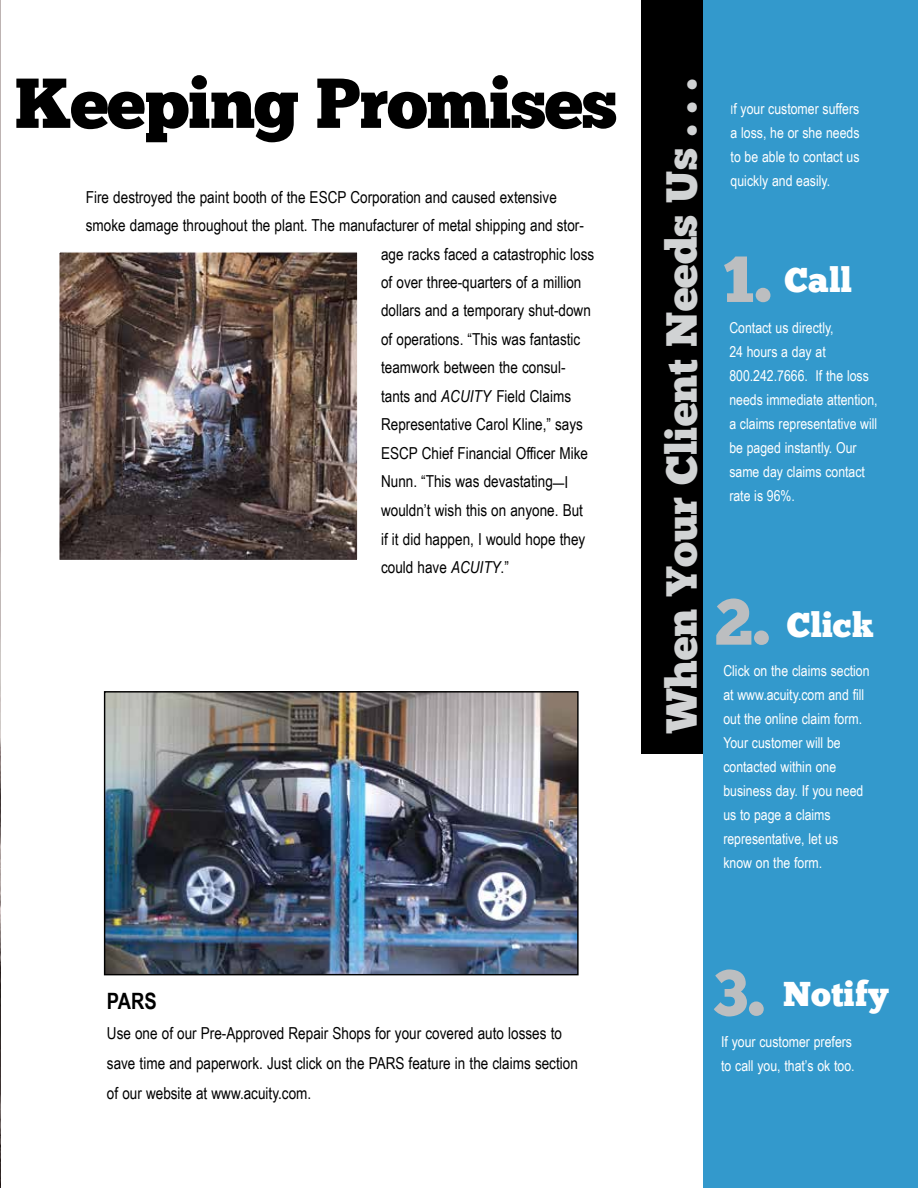
<style>
.page{position:relative;width:918px;height:1188px;background:#fff}
.page>*{position:absolute;margin:0;border:0;box-sizing:border-box;transform-origin:0 0}
.t1{font:70.5px "Chunk Five";letter-spacing:-.02em;color:#000}
.t2{font:65.1px "Chunk Five";color:#bcbec0}
.t3{font:43.5px "Chunk Five";color:#d1d3d4}
.t4{font:34.5px "Chunk Five";color:#fff}
.t5{font:700 22.5px "Arial Narrow";color:#000}
.t6{font:16.5px/28.5px "Arial Narrow";color:#000}
.t7{font:15px/24px "Arial Narrow";color:#fff}
.s1{font-style:italic}
.s2{font-size:15px}
.s3{font-size:12px}
.s4{font-size:65.1px;color:#bcbec0}
</style>
<div class="page">
<div style="left:642px;top:0;width:276px;height:753px;background:#000"></div>
<div style="left:704px;top:0;width:214px;height:1188px;background:#39c"></div>
<img style="left:0;top:0;width:1px;height:1188px">
<img style="left:61px;top:254px;width:295px;height:304px">
<div style="left:58px;top:251px;width:301px;height:310px;border:2px solid #fff"></div>
<img style="left:106px;top:693px;width:471px;height:280px">
<div style="left:104px;top:691px;width:475px;height:284px;border:1px solid #000"></div>
<h1 class="t1" style="left:15px;top:61px;width:604px">Keeping Promises</h1>
<p class="t6" style="left:86px;top:182px;width:473px">Fire destroyed the paint booth of the ESCP Corporation and caused extensive</p>
<p class="t6" style="left:86px;top:210px;width:500px">smoke damage throughout the plant. The manufacturer of metal shipping and stor-</p>
<p class="t6" style="left:381px;top:239px;width:215px">age racks faced a catastrophic loss</p>
<p class="t6" style="left:381px;top:267px;width:202px">of over three-quarters of a million</p>
<p class="t6" style="left:381px;top:296px;width:211px">dollars and a temporary shut-down</p>
<p class="t6" style="left:381px;top:324px;width:201px">of operations. “This was fantastic</p>
<p class="t6" style="left:381px;top:353px;width:186px">teamwork between the consul-</p>
<p class="t6" style="left:381px;top:381px;width:79px">tants and <span class="s1">ACUITY</span></p>
<p class="t6" style="left:381px;top:381px;width:209px;text-indent:115px">Field Claims<br>Representative Carol Kline,” says<br>ESCP Chief Financial Officer Mike<br>Nunn. “This was devastating<span class="s2">—</span>I wouldn’t wish this on anyone. But if it did happen, I would hope they could have <span class="s1">ACUITY</span></p>
<p class="t6" style="left:501px;top:552px;width:10px">.”</p>
<h3 class="t5" style="left:107px;top:984px;width:51px">PARS</h3>
<p class="t6" style="left:107px;top:1018px;width:472px;line-height:30px">Use one of our Pre-Approved Repair Shops for your covered auto losses to save time and paperwork. Just click on the PARS feature in the claims section of our website at www.acuity.com.</p>
<h3 class="t3" style="left:656px;top:733px;width:656px;rotate:-90deg">When Your Client Needs Us . . .</h3>
<p class="t7" style="left:731px;top:97px;width:130px;text-align:justify"><span class="s3">I</span>f your customer suffers a loss, he or she needs to be able to contact us quickly and easily.</p>
<h2 class="t2" style="left:722px;top:240px;width:51px">1.</h2>
<p class="t7" style="left:729px;top:315px;width:150px">Contact us directly,<br>24 hours a day at<br>800.242.7666. If the loss needs immediate attention, a claims representative will be paged instantly. Our same day claims contact rate is 96%.</p>
<h3 class="t4" style="left:785px;top:260px;width:69px">Call</h3>
<h3 class="t4" style="left:715px;top:605px;width:161px"><span class="s4">2.</span> Click</h3>
<p class="t7" style="left:723px;top:658px;width:148px">Click on the claims section at www.acuity.com and fill out the online claim form.<br>Your customer will be contacted within one business day. If you need us to page a claims representative, let us know on the form.</p>
<h2 class="t2" style="left:713px;top:954px;width:53px">3.</h2>
<p class="t7" style="left:721px;top:1029px;width:135px">If your customer prefers to call you, that’s ok too.</p>
<h3 class="t4" style="left:783px;top:973px;width:107px">Notify</h3>
</div>
